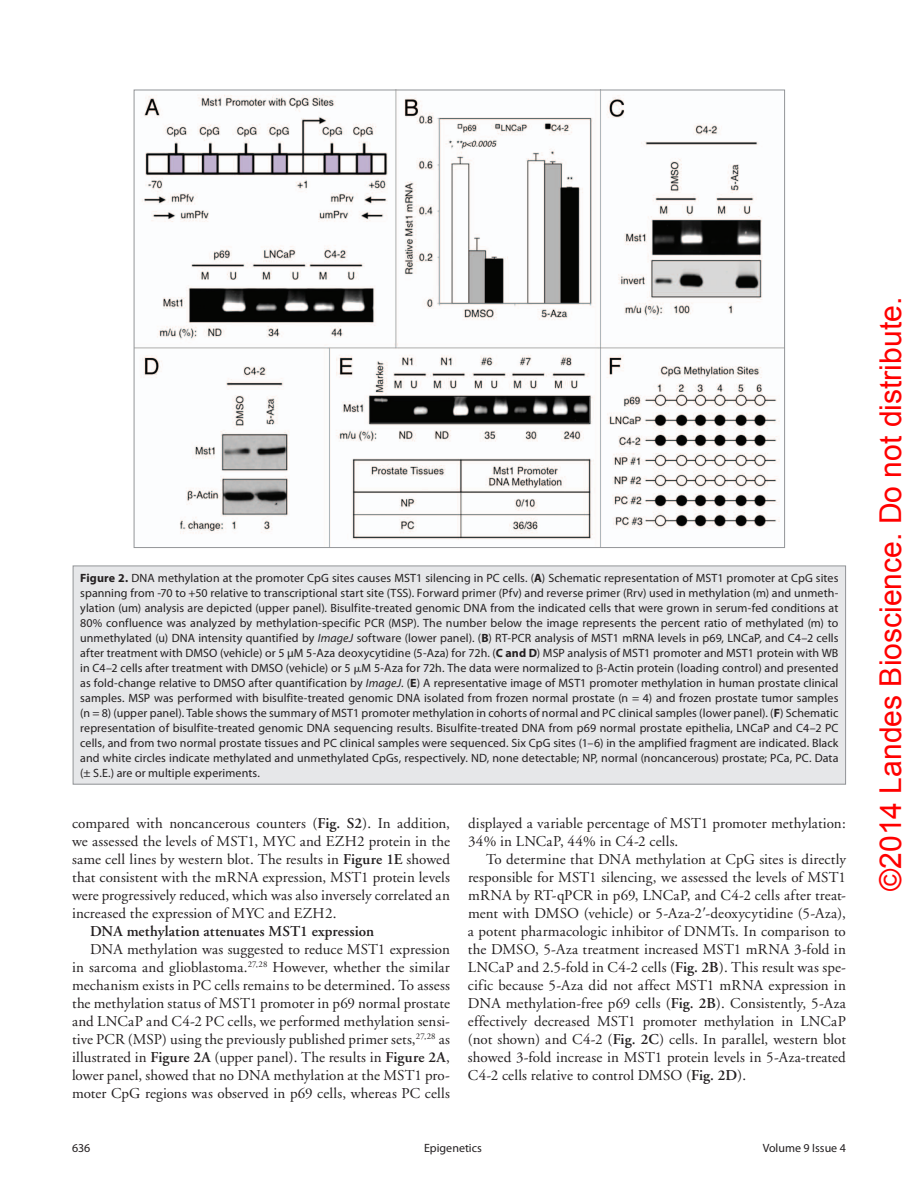
<style>
.page{position:relative;width:918px;height:1188px;background:#fff}
.page>*{position:absolute;margin:0;border:0;box-sizing:border-box;transform-origin:0 0}
.t1{font:30.15px "Arial";color:#f00}
.t2{font:15px/18px "Adobe Garamond";letter-spacing:.01em;color:#231f20;text-align:justify}
.t3{font:600 15px "Adobe Garamond";letter-spacing:.005em;color:#231f20}
.t4{font:12px/15px "Myriad Pro";letter-spacing:.005em;color:#231f20;text-align:justify}
.s1{font-weight:700}
.s2{font-style:italic}
.s3{font-family:"Universal Std Greekw Math Pi"}
.s4{font-weight:600}
</style>
<div class="page">
<img style="left:136px;top:92px;width:647px;height:454px">
<div style="left:73px;top:566px;width:773px;height:218px;background:#e6e7e9"></div>
<div style="left:73px;top:566px;width:773px;height:219px;border:1px solid #939598"></div>
<p class="t4" style="left:80px;top:570px;width:760px"><span class="s1">Figure 2.</span> DNA methylation at the promoter CpG sites causes MST1 silencing in PC cells. (<span class="s1">A</span>) Schematic representation of MST1 promoter at CpG sites spanning from -70 to +50 relative to transcriptional start site (TSS ). Forward primer (Pfv) and reverse primer (Rrv) used in methylation (m) and unmeth&shy;ylation (um) analysis are depicted (upper panel). Bisulfite-treated genomic DNA from the indicated cells that were grown in serum-fed conditions at 80% confluence was analyzed by methylation-specific PCR (MSP). The number below the image represents the percent ratio of methylated (m) to unmethylated (u) DNA intensity quantified by <span class="s2">ImageJ</span> software (lower panel). (<span class="s1">B</span>) RT-PCR analysis of MST1 mRNA levels in p69, LNCaP, and C4–2 cells after treatment with DMSO (vehicle) or 5 µM 5-Aza deoxycytidine (5-Aza) for 72h. (<span class="s1">C and D</span>) MSP analysis of MST1 promoter and MST1 protein with WB in C4–2 cells after treatment with DMSO (vehicle) or 5 <span class="s3">µ</span>M 5-Aza for 72h. The data were normalized to <span class="s3">β</span>-Actin protein (loading control) and presented as fold-change relative to DMSO after quantification by <span class="s2">ImageJ</span>. (<span class="s1">E</span>) A representative image of MST1 promoter methylation in human prostate clinical samples. MSP was performed with bisulfite-treated genomic DNA isolated from frozen normal prostate (n = 4) and frozen prostate tumor samples (n = 8) (upper panel). Table shows the summary of MST1 promoter methylation in cohorts of normal and PC clinical samples (lower panel). (<span class="s1">F</span>) Schematic representation of bisulfite-treated genomic DNA sequencing results. Bisulfite-treated DNA from p69 normal prostate epithelia, LNCaP and C4–2 PC cells, and from two normal prostate tissues and PC clinical samples were sequenced. Six CpG sites (1–6) in the amplified fragment are indicated. Black and white circles indicate methylated and unmethylated CpGs, respectively. ND, none detectable; NP, normal (noncancerous) prostate; PCa, PC. Data (± S.E.) are or multiple experiments.</p>
<p class="t2" style="left:72px;top:815px;width:379px">compared with noncancerous counters (<span class="s4">Fig. S2</span>). In addition, we assessed the levels of MST1, MYC and EZH2 protein in the same cell lines by western blot. The results in <span class="s4">Figure 1E</span> showed that consistent with the mRNA expression, MST1 protein levels were progressively reduced, which was also inversely correlated an increased the expression of MYC and EZH2.</p>
<p class="t3" style="left:90px;top:923px;width:285px">DNA methylation attenuates MST1 expression</p>
<p class="t2" style="left:72px;top:941px;width:379px;text-indent:18px">DNA methylation was suggested to reduce MST1 expression in sarcoma and glioblastoma.<sup>27,28</sup> However, whether the similar mechanism exists in PC cells remains to be determined. To assess the methylation status of MST1 promoter in p69 normal prostate and LNCaP and C4-2 PC cells, we performed methylation sensi&shy;tive PCR (MSP) using the previously published primer sets,<sup>27,28</sup> as illustrated in <span class="s4">Figure 2A</span> (upper panel). The results in <span class="s4">Figure 2A</span>, lower panel, showed that no DNA methylation at the MST1 pro&shy;moter CpG regions was observed in p69 cells, whereas PC cells</p>
<p class="t2" style="left:468px;top:815px;width:379px">displayed a variable percentage of MST1 promoter methylation:<br>34% in LNCaP, 44% in C4-2 cells.</p>
<p class="t2" style="left:468px;top:851px;width:380px;text-indent:18px">To determine that DNA methylation at CpG sites is directly responsible for MST1 silencing, we assessed the levels of MST1 mRNA by RT-qPCR in p69, LNCaP, and C4-2 cells after treat&shy;ment with DMSO (vehicle) or 5-Aza-2<span class="s3">′</span>-deoxycytidine (5-Aza), a potent pharmacologic inhibitor of DNMTs. In comparison to the DMSO, 5-Aza treatment increased MST1 mRNA 3-fold in LNCaP and 2.5-fold in C4-2 cells (<span class="s4">Fig. 2B</span>). This result was spe&shy;cific because 5-Aza did not affect MST1 mRNA expression in DNA methylation-free p69 cells (<span class="s4">Fig. 2B</span>). Consistently, 5-Aza effectively decreased MST1 promoter methylation in LNCaP (not shown) and C4-2 (<span class="s4">Fig. 2C</span>) cells. In parallel, western blot showed 3-fold increase in MST1 protein levels in 5-Aza-treated C4-2 cells relative to control DMSO (<span class="s4">Fig. 2D</span>).</p>
<p class="t4" style="left:72px;top:1140px;width:20px">636</p>
<p class="t4" style="left:424px;top:1140px;width:59px">Epigenetics</p>
<p class="t4" style="left:763px;top:1140px;width:85px">Volume 9 Issue 4</p>
<h1 class="t1" style="left:871px;top:891px;width:595px;rotate:-90deg">©2014 Landes Bioscience. Do not distribute.</h1>
</div>
